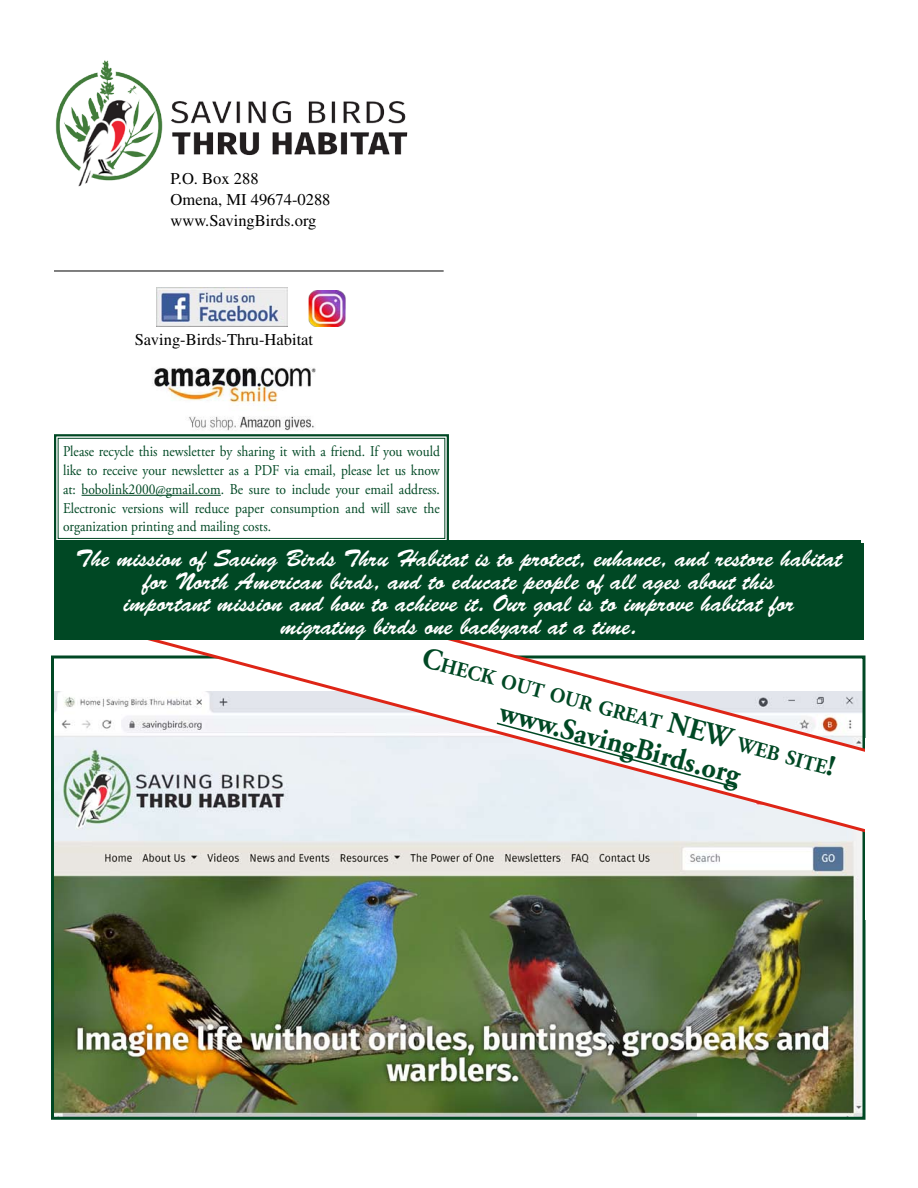
<style>
.page{position:relative;width:918px;height:1188px;background:#fff}
.page>*{position:absolute;margin:0;border:0;box-sizing:border-box;transform-origin:0 0}
.t1{font:700 30px "Adobe Garamond Pro";color:#004824;scale:.95 1}
.t2{font:24px/22.5px "Brush Script Std";color:#fff;text-align:center;scale:.95 1}
.t3{font:700 21px "Adobe Garamond Pro";color:#004824;scale:.95 1}
.t4{font:16.5px/21px "Times";color:#000}
.t5{font:15px/18.8px "Adobe Garamond Pro";color:#004824;text-align:justify;scale:.9 1}
.s1{font-size:30px}
</style>
<div class="page">
<hr style="left:54px;top:271px;width:390px;height:1px;background:#000">
<svg style="left:54px;top:434px;width:395px;height:106px"></svg>
<div style="left:58px;top:438px;width:387px;height:101px;border:1px solid #004824"></div>
<img style="left:156px;top:287px;width:131px;height:40px">
<hr style="left:54px;top:540px;width:807px;height:3px;background:#004824">
<img style="left:152px;top:367px;width:164px;height:64px">
<img style="left:55px;top:692px;width:807px;height:424px">
<img style="left:55px;top:60px;width:353px;height:127px">
<img style="left:308px;top:291px;width:38px;height:36px">
<svg style="left:138px;top:640px;width:728px;height:237px"></svg>
<div style="left:54px;top:543px;width:810px;height:97px;background:#004824"></div>
<p class="t4" style="left:171px;top:168px;width:161px">P.O. Box 288<br>Omena, MI 49674-0288 www.SavingBirds.org</p>
<p class="t4" style="left:135px;top:329px;width:180px">Saving-Birds-Thru-Habitat</p>
<p class="t5" style="left:63px;top:443px;width:420px">Please recycle this newsletter by sharing it with a friend. If you would like to receive your newsletter as a PDF via email, please let us know at: bobolink2000@gmail.com. Be sure to include your email address.<br>Electronic versions will reduce paper consumption and will save the organization printing and mailing costs.</p>
<p class="t2" style="left:76px;top:548px;width:808px">The mission of Saving Birds Thru Habitat is to protect, enhance, and restore habitat for North American birds, and to educate people of all ages about this<br>important mission and how to achieve it. Our goal is to improve habitat for<br>migrating birds one backyard at a time.</p>
<h3 class="t3" style="left:425px;top:647px;width:298px;rotate:15deg"><span class="s1">C</span>hec k out our great <span class="s1">NEW</span></h3>
<h1 class="t1" style="left:505px;top:694px;width:263px;rotate:15deg">www.SavingBirds.org</h1>
<h3 class="t3" style="left:741px;top:732px;width:107px;rotate:15deg">web site<span class="s1">!</span></h3>
</div>
